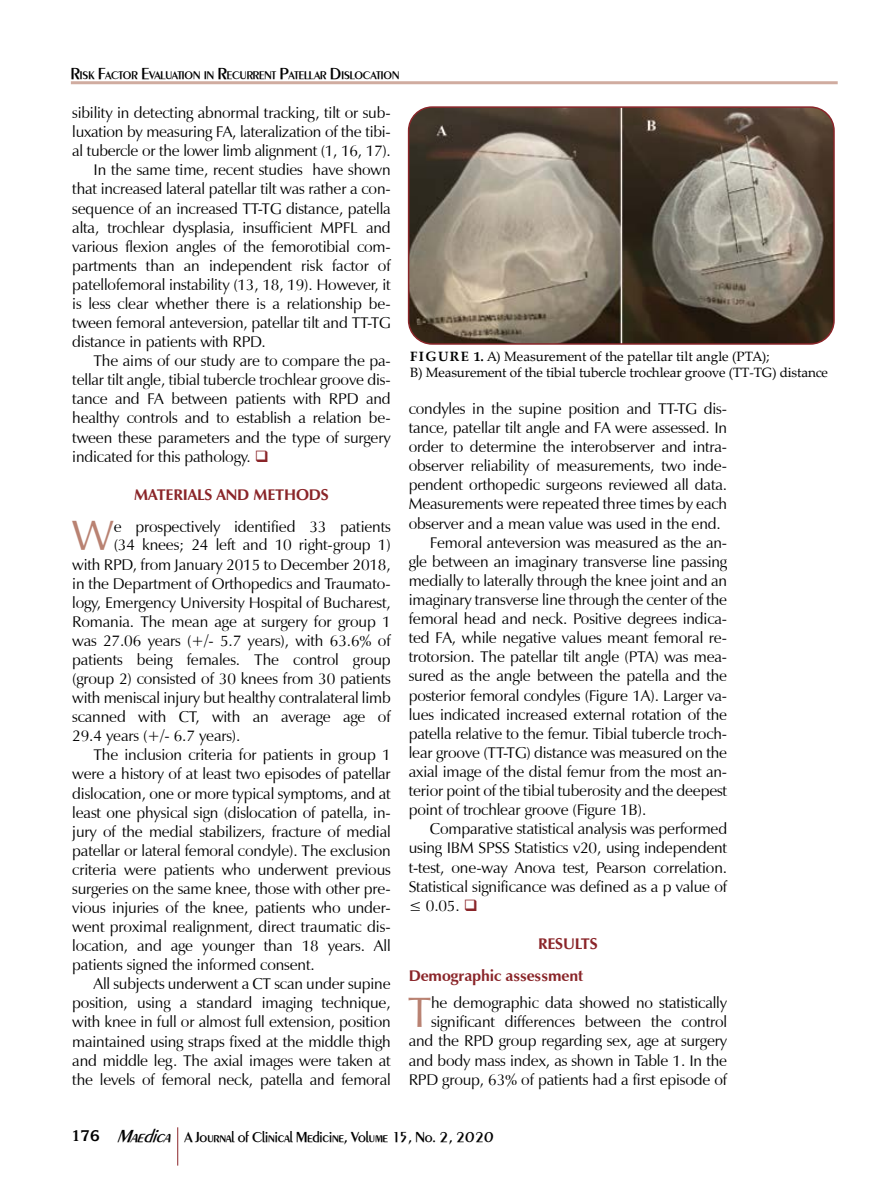
<style>
.page{position:relative;width:893px;height:1191px;background:#fff}
.page>*{position:absolute;margin:0;border:0;box-sizing:border-box;transform-origin:0 0}
.t1{font:43.35px "Z Humanist Normal";color:#b98272}
.t2{font:15.75px/19px "Z Humanist Normal";letter-spacing:-.01em;color:#000;text-align:right}
.t3{font:700 15.75px/31.8px "Z Humanist";letter-spacing:-.01em;color:#8a2529}
.t4{font:500 15px "Peinaud";letter-spacing:-.005em;color:#000}
.t5{font:13.5px/16.2px "Palatino Linotype";letter-spacing:-.01em;color:#000}
.t6{font:500 11.55px "Peinaud";color:#000}
.s1{font-size:16.5px}
.s2{color:#8a2529}
.s3{font-weight:700}
.s4{font-family:"Korina";font-weight:700}
.s5{font-style:italic;font-size:18px}
</style>
<div class="page">
<hr style="left:71px;top:81px;width:767px;height:3px;background:#d0aca0">
<hr style="left:177px;top:1127px;width:1px;height:38px;background:#8a2529">
<img style="left:411px;top:109px;width:421px;height:233px">
<div style="left:408px;top:106px;width:427px;height:239px;border:2px solid #8a2529;border-radius:24px"></div>
<p class="t6" style="left:71px;top:68px;width:330px"><span class="s1">R</span>ISK <span class="s1">F</span>ACTOR <span class="s1">E</span>VALUATION IN <span class="s1">R</span>ECURRENT <span class="s1">P</span>ATELLAR <span class="s1">D</span>ISLOCATION</p>
<p class="t2" style="left:72px;top:103px;width:320px">sibility in detecting abnormal tracking, tilt or sub-</p>
<p class="t2" style="left:72px;top:123px;width:319px">luxation by measuring FA, lateralization of the tibi-</p>
<p class="t2" style="left:72px;top:142px;width:320px">al tubercle or the lower limb alignment (1, 16, 17).</p>
<p class="t2" style="left:94px;top:161px;width:299px">In the same time, recent studies have shown</p>
<p class="t2" style="left:72px;top:180px;width:320px">that increased lateral patellar tilt was rather a con-</p>
<p class="t2" style="left:72px;top:199px;width:320px">sequence of an increased TT-TG distance, patella</p>
<p class="t2" style="left:72px;top:218px;width:320px">alta, trochlear dysplasia, insufficient MPFL and</p>
<p class="t2" style="left:72px;top:237px;width:320px">various flexion angles of the femorotibial com-</p>
<p class="t2" style="left:72px;top:256px;width:320px">partments than an independent risk factor of</p>
<p class="t2" style="left:72px;top:275px;width:320px">patellofemoral instability (13, 18, 19). However, it</p>
<p class="t2" style="left:72px;top:294px;width:320px">is less clear whether there is a relationship be-</p>
<p class="t2" style="left:72px;top:313px;width:320px">tween femoral anteversion, patellar tilt and TT-TG</p>
<p class="t2" style="left:72px;top:332px;width:195px">distance in patients with RPD.</p>
<p class="t2" style="left:94px;top:351px;width:299px">The aims of our study are to compare the pa-</p>
<p class="t2" style="left:72px;top:370px;width:320px">tellar tilt angle, tibial tubercle trochlear groove dis-</p>
<p class="t2" style="left:72px;top:390px;width:320px">tance and FA between patients with RPD and</p>
<p class="t2" style="left:72px;top:409px;width:320px">healthy controls and to establish a relation be-</p>
<p class="t2" style="left:72px;top:428px;width:320px">tween these parameters and the type of surgery</p>
<p class="t2" style="left:72px;top:447px;width:198px">indicated for this pathology. <span class="s2">❑</span></p>
<p class="t3" style="left:134px;top:478px;width:196px">MATERIALS AND METHODS</p>
<h1 class="t1" style="left:72px;top:510px;width:44px">W</h1>
<p class="t2" style="left:114px;top:517px;width:278px">e prospectively identified 33 patients</p>
<p class="t2" style="left:114px;top:536px;width:278px">(34 knees; 24 left and 10 right-group 1)</p>
<p class="t2" style="left:72px;top:555px;width:320px">with RPD, from January 2015 to December 2018,</p>
<p class="t2" style="left:72px;top:574px;width:319px">in the Department of Orthopedics and Traumato-</p>
<p class="t2" style="left:72px;top:593px;width:320px">logy, Emergency University Hospital of Bucharest,</p>
<p class="t2" style="left:72px;top:612px;width:320px">Romania. The mean age at surgery for group 1</p>
<p class="t2" style="left:72px;top:631px;width:320px">was 27.06 years (+/- 5.7 years), with 63.6% of</p>
<p class="t2" style="left:72px;top:650px;width:320px">patients being females. The control group</p>
<p class="t2" style="left:72px;top:669px;width:320px">(group 2) consisted of 30 knees from 30 patients</p>
<p class="t2" style="left:72px;top:688px;width:320px">with meniscal injury but healthy contralateral limb</p>
<p class="t2" style="left:72px;top:707px;width:320px">scanned with CT, with an average age of</p>
<p class="t2" style="left:72px;top:726px;width:170px">29.4 years (+/- 6.7 years).</p>
<p class="t2" style="left:94px;top:745px;width:299px">The inclusion criteria for patients in group 1</p>
<p class="t2" style="left:72px;top:764px;width:320px">were a history of at least two episodes of patellar</p>
<p class="t2" style="left:72px;top:784px;width:320px">dislocation, one or more typical symptoms, and at</p>
<p class="t2" style="left:72px;top:803px;width:320px">least one physical sign (dislocation of patella, in-</p>
<p class="t2" style="left:72px;top:822px;width:320px">jury of the medial stabilizers, fracture of medial</p>
<p class="t2" style="left:72px;top:841px;width:320px">patellar or lateral femoral condyle). The exclusion</p>
<p class="t2" style="left:72px;top:860px;width:320px">criteria were patients who underwent previous</p>
<p class="t2" style="left:72px;top:879px;width:320px">surgeries on the same knee, those with other pre-</p>
<p class="t2" style="left:72px;top:898px;width:320px">vious injuries of the knee, patients who under-</p>
<p class="t2" style="left:72px;top:917px;width:320px">went proximal realignment, direct traumatic dis-</p>
<p class="t2" style="left:72px;top:936px;width:320px">location, and age younger than 18 years. All</p>
<p class="t2" style="left:72px;top:955px;width:244px">patients signed the informed consent.</p>
<p class="t2" style="left:94px;top:974px;width:299px">All subjects underwent a CT scan under supine</p>
<p class="t2" style="left:72px;top:993px;width:320px">position, using a standard imaging technique,</p>
<p class="t2" style="left:72px;top:1012px;width:320px">with knee in full or almost full extension, position</p>
<p class="t2" style="left:72px;top:1032px;width:320px">maintained using straps fixed at the middle thigh</p>
<p class="t2" style="left:72px;top:1051px;width:320px">and middle leg. The axial images were taken at</p>
<p class="t2" style="left:72px;top:1070px;width:320px">the levels of femoral neck, patella and femoral</p>
<p class="t5" style="left:410px;top:347px;width:420px"><span class="s3">FIGURE 1.</span> A) Measurement of the patellar tilt angle (PTA);<br>B) Measurement of the tibial tubercle trochlear groove (TT-TG) distance</p>
<p class="t2" style="left:409px;top:399px;width:320px">condyles in the supine position and TT-TG dis-</p>
<p class="t2" style="left:409px;top:418px;width:320px">tance, patellar tilt angle and FA were assessed. In</p>
<p class="t2" style="left:409px;top:437px;width:319px">order to determine the interobserver and intra-</p>
<p class="t2" style="left:409px;top:456px;width:320px">observer reliability of measurements, two inde-</p>
<p class="t2" style="left:409px;top:475px;width:320px">pendent orthopedic surgeons reviewed all data.</p>
<p class="t2" style="left:409px;top:495px;width:320px">Measurements were repeated three times by each</p>
<p class="t2" style="left:409px;top:514px;width:314px">observer and a mean value was used in the end.</p>
<p class="t2" style="left:430px;top:533px;width:299px">Femoral anteversion was measured as the an-</p>
<p class="t2" style="left:409px;top:552px;width:320px">gle between an imaginary transverse line passing</p>
<p class="t2" style="left:409px;top:571px;width:320px">medially to laterally through the knee joint and an</p>
<p class="t2" style="left:409px;top:590px;width:320px">imaginary transverse line through the center of the</p>
<p class="t2" style="left:409px;top:609px;width:319px">femoral head and neck. Positive degrees indica-</p>
<p class="t2" style="left:409px;top:628px;width:319px">ted FA, while negative values meant femoral re-</p>
<p class="t2" style="left:409px;top:647px;width:320px">trotorsion. The patellar tilt angle (PTA) was mea-</p>
<p class="t2" style="left:409px;top:666px;width:320px">sured as the angle between the patella and the</p>
<p class="t2" style="left:409px;top:686px;width:319px">posterior femoral condyles (Figure 1A). Larger va-</p>
<p class="t2" style="left:409px;top:705px;width:320px">lues indicated increased external rotation of the</p>
<p class="t2" style="left:409px;top:724px;width:320px">patella relative to the femur. Tibial tubercle troch-</p>
<p class="t2" style="left:409px;top:743px;width:320px">lear groove (TT-TG) distance was measured on the</p>
<p class="t2" style="left:409px;top:762px;width:320px">axial image of the distal femur from the most an-</p>
<p class="t2" style="left:409px;top:781px;width:320px">terior point of the tibial tuberosity and the deepest</p>
<p class="t2" style="left:409px;top:800px;width:239px">point of trochlear groove (Figure 1B).</p>
<p class="t2" style="left:430px;top:819px;width:299px">Comparative statistical analysis was performed</p>
<p class="t2" style="left:409px;top:838px;width:320px">using IBM SPSS Statistics v20, using independent</p>
<p class="t2" style="left:409px;top:858px;width:320px">t-test, one-way Anova test, Pearson correlation.</p>
<p class="t2" style="left:409px;top:877px;width:320px">Statistical significance was defined as a p value of</p>
<p class="t2" style="left:409px;top:896px;width:71px">≤ 0.05. <span class="s2">❑</span></p>
<p class="t3" style="left:409px;top:927px;width:191px;text-indent:129px">RESULTS<br>Demographic assessment</p>
<h1 class="t1" style="left:408px;top:987px;width:25px">T</h1>
<p class="t2" style="left:409px;top:993px;width:320px">he demographic data showed no statistically significant differences between the control and the RPD group regarding sex, age at surgery and body mass index, as shown in Table 1. In the RPD group, 63% of patients had a first episode of</p>
<p class="t4" style="left:71px;top:1127px;width:424px"><span class="s4">176</span> <span class="s5">Maedica</span> A Journal of Clinical Medicine, Volume 15, No. 2, 2020</p>
</div>
